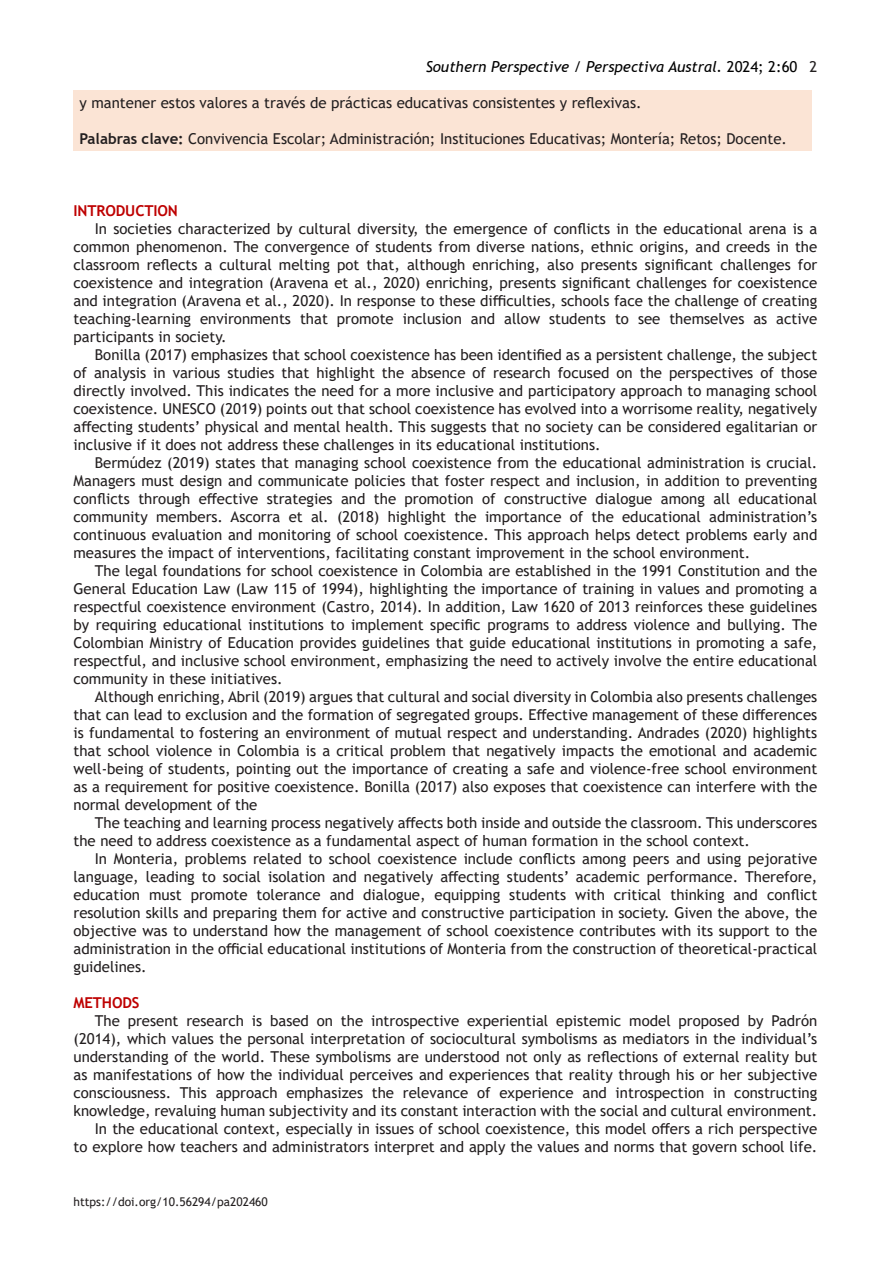
<style>
.page{position:relative;width:893px;height:1263px;background:#fff}
.page>*{position:absolute;margin:0;border:0;box-sizing:border-box;transform-origin:0 0}
.Body_Text{font:15px/18px "Trebuchet MS";color:#231f20;text-align:justify}
.t1{font:italic 15px "Trebuchet MS";color:#000}
.Body_Text-2{font:700 15px "Trebuchet MS";letter-spacing:-.01em;color:#be0000}
.t2{font:12px "Trebuchet MS";color:#231f20}
.s1{font-style:normal}
.s2{font-style:normal;color:#231f20}
.s3{font-weight:700}
</style>
<div class="page">
<div style="left:74px;top:90px;width:738px;height:60px;background:#fbe4d5"></div>
<p class="t1" style="left:426px;top:58px;width:393px">Southern Perspective / Perspectiva Austral. <span class="s1">2024; 2:60</span> <span class="s2">2</span></p>
<p class="Body_Text" style="left:80px;top:94px;width:564px">y mantener estos valores a través de prácticas educativas consistentes y reflexivas.</p>
<p class="Body_Text" style="left:80px;top:130px;width:709px"><span class="s3">Palabras clave:</span> Convivencia Escolar; Administración; Instituciones Educativas; Montería; Retos; Docente.</p>
<p class="Body_Text-2" style="left:74px;top:201px;width:106px">INTRODUCTION</p>
<p class="Body_Text" style="left:74px;top:220px;width:745px;text-indent:21px">In societies characterized by cultural diversity, the emergence of conflicts in the educational arena is a common phenomenon. The convergence of students from diverse nations, ethnic origins, and creeds in the classroom reflects a cultural melting pot that, although enriching, also presents significant challenges for coexistence and integration (Aravena et al., 2020) enriching, presents significant challenges for coexistence and integration (Aravena et al., 2020). In response to these difficulties, schools face the challenge of creating teaching-learning environments that promote inclusion and allow students to see themselves as active participants in society.</p>
<p class="Body_Text" style="left:74px;top:346px;width:745px;text-indent:21px">Bonilla (2017) emphasizes that school coexistence has been identified as a persistent challenge, the subject of analysis in various studies that highlight the absence of research focused on the perspectives of those directly involved. This indicates the need for a more inclusive and participatory approach to managing school coexistence. UNESCO (2019) points out that school coexistence has evolved into a worrisome reality, negatively affecting students’ physical and mental health. This suggests that no society can be considered egalitarian or inclusive if it does not address these challenges in its educational institutions.</p>
<p class="Body_Text" style="left:74px;top:454px;width:745px;text-indent:21px">Bermúdez (2019) states that managing school coexistence from the educational administration is crucial.<br>Managers must design and communicate policies that foster respect and inclusion, in addition to preventing conflicts through effective strategies and the promotion of constructive dialogue among all educational community members. Ascorra et al. (2018) highlight the importance of the educational administration’s continuous evaluation and monitoring of school coexistence. This approach helps detect problems early and measures the impact of interventions, facilitating constant improvement in the school environment.</p>
<p class="Body_Text" style="left:74px;top:562px;width:745px;text-indent:21px">The legal foundations for school coexistence in Colombia are established in the 1991 Constitution and the General Education Law (Law 115 of 1994), highlighting the importance of training in values and promoting a respectful coexistence environment (Castro, 2014). In addition, Law 1620 of 2013 reinforces these guidelines by requiring educational institutions to implement specific programs to address violence and bullying. The Colombian Ministry of Education provides guidelines that guide educational institutions in promoting a safe, respectful, and inclusive school environment, emphasizing the need to actively involve the entire educational community in these initiatives.</p>
<p class="Body_Text" style="left:74px;top:688px;width:745px;text-indent:21px">Although enriching, Abril (2019) argues that cultural and social diversity in Colombia also presents challenges that can lead to exclusion and the formation of segregated groups. Effective management of these differences is fundamental to fostering an environment of mutual respect and understanding. Andrades (2020) highlights that school violence in Colombia is a critical problem that negatively impacts the emotional and academic well-being of students, pointing out the importance of creating a safe and violence-free school environment as a requirement for positive coexistence. Bonilla (2017) also exposes that coexistence can interfere with the normal development of the</p>
<p class="Body_Text" style="left:74px;top:814px;width:745px;text-indent:21px">The teaching and learning process negatively affects both inside and outside the classroom. This underscores the need to address coexistence as a fundamental aspect of human formation in the school context.</p>
<p class="Body_Text" style="left:74px;top:850px;width:745px;text-indent:21px">In Monteria, problems related to school coexistence include conflicts among peers and using pejorative language, leading to social isolation and negatively affecting students’ academic performance. Therefore, education must promote tolerance and dialogue, equipping students with critical thinking and conflict resolution skills and preparing them for active and constructive participation in society. Given the above, the objective was to understand how the management of school coexistence contributes with its support to the administration in the official educational institutions of Monteria from the construction of theoretical-practical guidelines.</p>
<p class="Body_Text-2" style="left:74px;top:993px;width:68px">METHODS</p>
<p class="Body_Text" style="left:74px;top:1012px;width:745px;text-indent:21px">The present research is based on the introspective experiential epistemic model proposed by Padrón (2014), which values the personal interpretation of sociocultural symbolisms as mediators in the individual’s understanding of the world. These symbolisms are understood not only as reflections of external reality but as manifestations of how the individual perceives and experiences that reality through his or her subjective consciousness. This approach emphasizes the relevance of experience and introspection in constructing knowledge, revaluing human subjectivity and its constant interaction with the social and cultural environment.</p>
<p class="Body_Text" style="left:74px;top:1120px;width:745px;text-align:right">In the educational context, especially in issues of school coexistence, this model offers a rich perspective<br>to explore how teachers and administrators interpret and apply the values and norms that govern school life.</p>
<p class="t2" style="left:74px;top:1194px;width:196px">https://doi.org/10.56294/pa202460</p>
</div>
